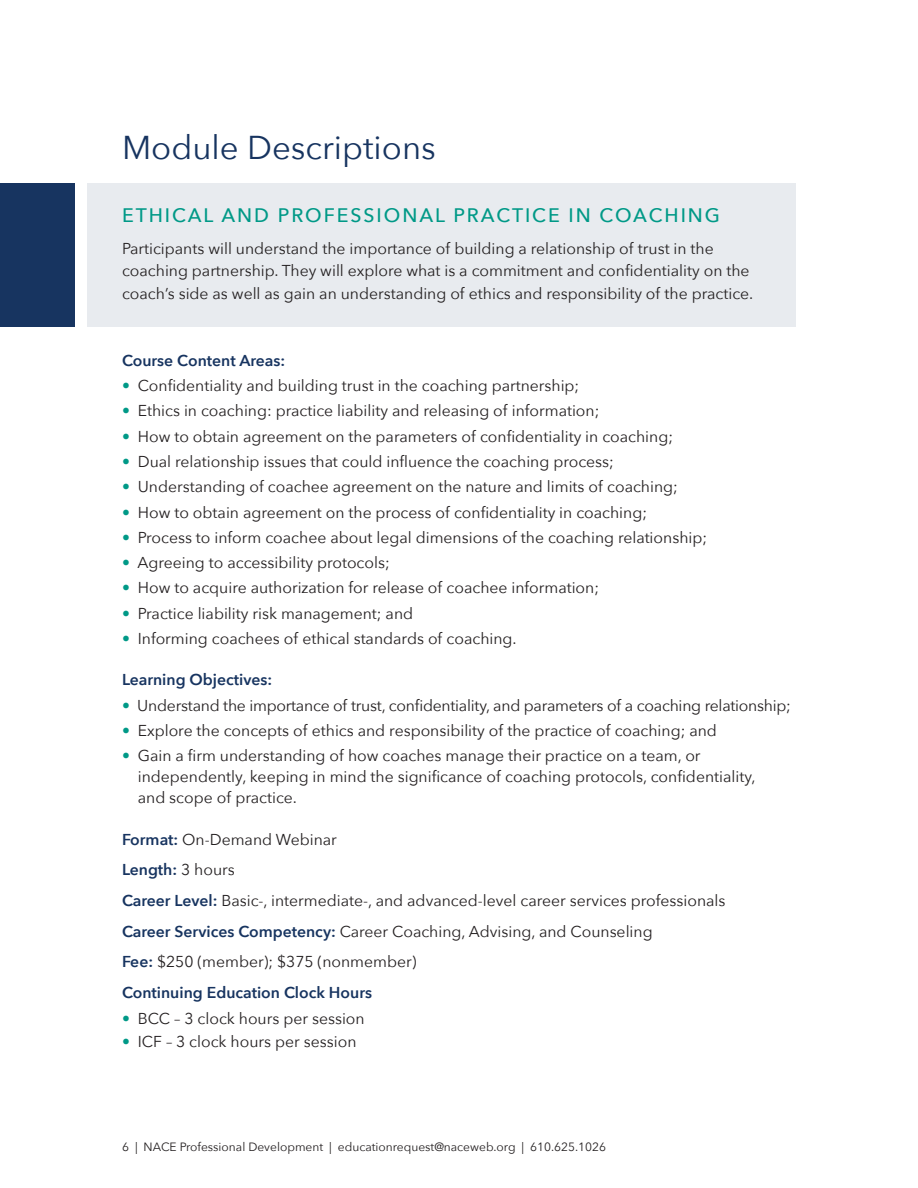
<style>
.page{position:relative;width:918px;height:1188px;background:#fff}
.page>*{position:absolute;margin:0;border:0;box-sizing:border-box;transform-origin:0 0}
.Headline{font:33px "Avenir Next";color:#173460}
.Body_Copy{font:500 19.5px "Avenir Next";letter-spacing:.1em;color:#009987}
.Body_Copy-2{font:15.75px/22.5px "Avenir Next";color:#231f20}
.Body_Copy-3{font:600 15.75px "Avenir Next";color:#173460}
.t1{font:12px "Avenir Next";color:#231f20}
.s1{color:#009987}
.s2{font-weight:600;color:#173460}
.s3{font-weight:400;color:#231f20}
</style>
<div class="page">
<div style="left:87px;top:184px;width:709px;height:143px;background:#e8ebef"></div>
<div style="left:0;top:184px;width:74px;height:143px;background:#173460"></div>
<p class="Headline" style="left:122px;top:120px;width:315px">Module Descriptions</p>
<p class="Body_Copy" style="left:122px;top:198px;width:600px">ETHICAL AND PROFESSIONAL PRACTICE IN COACHING</p>
<p class="Body_Copy-2" style="left:122px;top:236px;width:633px">Participants will understand the importance of building a relationship of trust in the coaching partnership. They will explore what is a commitment and confidentiality on the coach’s side as well as gain an understanding of ethics and responsibility of the practice.</p>
<p class="Body_Copy-3" style="left:122px;top:347px;width:165px">Course Content Areas:</p>
<p class="Body_Copy-2" style="left:122px;top:374px;width:459px"><span class="s1">•</span> Confidentiality and building trust in the coaching partnership;</p>
<p class="Body_Copy-2" style="left:122px;top:399px;width:479px"><span class="s1">•</span> Ethics in coaching: practice liability and releasing of information;</p>
<p class="Body_Copy-2" style="left:122px;top:424px;width:553px"><span class="s1">•</span> How to obtain agreement on the parameters of confidentiality in coaching;</p>
<p class="Body_Copy-2" style="left:122px;top:449px;width:493px"><span class="s1">•</span> Dual relationship issues that could influence the coaching process;</p>
<p class="Body_Copy-2" style="left:122px;top:475px;width:557px"><span class="s1">•</span> Understanding of coachee agreement on the nature and limits of coaching;</p>
<p class="Body_Copy-2" style="left:122px;top:500px;width:527px"><span class="s1">•</span> How to obtain agreement on the process of confidentiality in coaching;</p>
<p class="Body_Copy-2" style="left:122px;top:525px;width:587px"><span class="s1">•</span> Process to inform coachee about legal dimensions of the coaching relationship;</p>
<p class="Body_Copy-2" style="left:122px;top:551px;width:269px"><span class="s1">•</span> Agreeing to accessibility protocols;</p>
<p class="Body_Copy-2" style="left:122px;top:576px;width:479px"><span class="s1">•</span> How to acquire authorization for release of coachee information;</p>
<p class="Body_Copy-2" style="left:122px;top:601px;width:293px"><span class="s1">•</span> Practice liability risk management; and</p>
<p class="Body_Copy-2" style="left:122px;top:627px;width:396px"><span class="s1">•</span> Informing coachees of ethical standards of coaching.</p>
<p class="Body_Copy-3" style="left:122px;top:666px;width:152px">Learning Objectives:</p>
<p class="Body_Copy-2" style="left:122px;top:693px;width:670px"><span class="s1">•</span> Understand the importance of trust, confidentiality, and parameters of a coaching relationship;</p>
<p class="Body_Copy-2" style="left:122px;top:719px;width:596px"><span class="s1">•</span> Explore the concepts of ethics and responsibility of the practice of coaching; and</p>
<p class="Body_Copy-2" style="left:138px;top:745px;width:619px;line-height:21px;text-indent:-16px"><span class="s1">•</span> Gain a firm understanding of how coaches manage their practice on a team, or independently, keeping in mind the significance of coaching protocols, confidentiality, and scope of practice.</p>
<p class="Body_Copy-2" style="left:122px;top:827px;width:216px"><span class="s2">Format:</span> On-Demand Webinar</p>
<p class="Body_Copy-3" style="left:122px;top:856px;width:114px">Length: <span class="s3">3 hours</span></p>
<p class="Body_Copy-2" style="left:122px;top:889px;width:605px"><span class="s2">Career Level:</span> Basic-, intermediate-, and advanced-level career services professionals</p>
<p class="Body_Copy-2" style="left:122px;top:919px;width:532px"><span class="s2">Career Services Competency:</span> Career Coaching, Advising, and Counseling</p>
<p class="Body_Copy-2" style="left:122px;top:950px;width:296px"><span class="s2">Fee:</span> $250 (member); $375 (nonmember)</p>
<p class="Body_Copy-3" style="left:122px;top:979px;width:252px">Continuing Education Clock Hours</p>
<p class="Body_Copy-2" style="left:122px;top:1006px;width:244px"><span class="s1">•</span> BCC – 3 clock hours per session</p>
<p class="Body_Copy-2" style="left:122px;top:1029px;width:236px"><span class="s1">•</span> ICF – 3 clock hours per session</p>
<p class="t1" style="left:122px;top:1137px;width:486px">6 | NACE Professional Development | educationrequest@naceweb.org | 610.625.1026</p>
</div>
